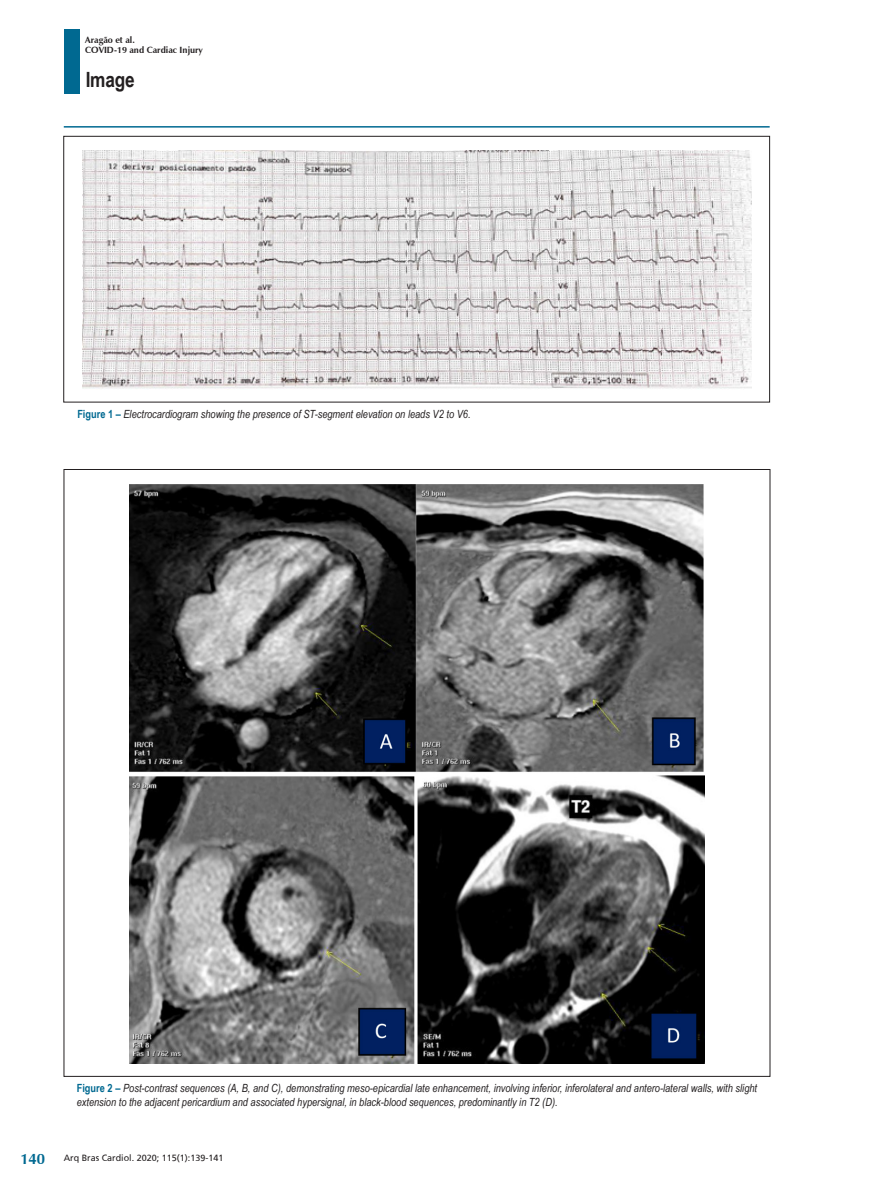
<style>
.page{position:relative;width:893px;height:1191px;background:#fff}
.page>*{position:absolute;margin:0;border:0;box-sizing:border-box;transform-origin:0 0}
.t1{font:700 21px "Arial Narrow";letter-spacing:-.01em;color:#231f20}
.t2{font:700 15px "Zapf Humanist 601 BT";color:#006991}
.t3{font:italic 11.25px/13.5px "Arial Narrow";color:#231f20}
.t4{font:700 9px/10.8px "Zapf Humanist 601 BT";color:#231f20}
.t5{font:9px "Frutiger";color:#231f20}
.s1{font-weight:700;font-style:normal;color:#006991}
</style>
<div class="page">
<hr style="left:64px;top:126px;width:706px;height:2px;background:#006991">
<div style="left:64px;top:29px;width:16px;height:65px;background:#006991"></div>
<div style="left:64px;top:136px;width:706px;height:266px;border:1px solid #231f20"></div>
<img style="left:82px;top:151px;width:669px;height:238px">
<img style="left:129px;top:484px;width:576px;height:579px">
<p class="t4" style="left:85px;top:34px;width:119px">Aragão et al.<br>COVID-19 and Cardiac Injury</p>
<h1 class="t1" style="left:86px;top:64px;width:50px">Image</h1>
<p class="t3" style="left:77px;top:407px;width:395px"><span class="s1">Figure 1 –</span> Electrocardiogram showing the presence of ST-segment elevation on leads V2 to V6.</p>
<h2 class="t2" style="left:20px;top:1149px;width:26px">140</h2>
<p class="t3" style="left:77px;top:1081px;width:682px"><span class="s1">Figure 2 –</span> Post-contrast sequences (A, B, and C), demonstrating meso-epicardial late enhancement, involving inferior, inferolateral and antero-lateral walls, with slight extension to the adjacent pericardium and associated hypersignal, in black-blood sequences, predominantly in T2 (D).</p>
<p class="t5" style="left:64px;top:1153px;width:161px">Arq Bras Cardiol. 2020; 115(1):139-141</p>
</div>
